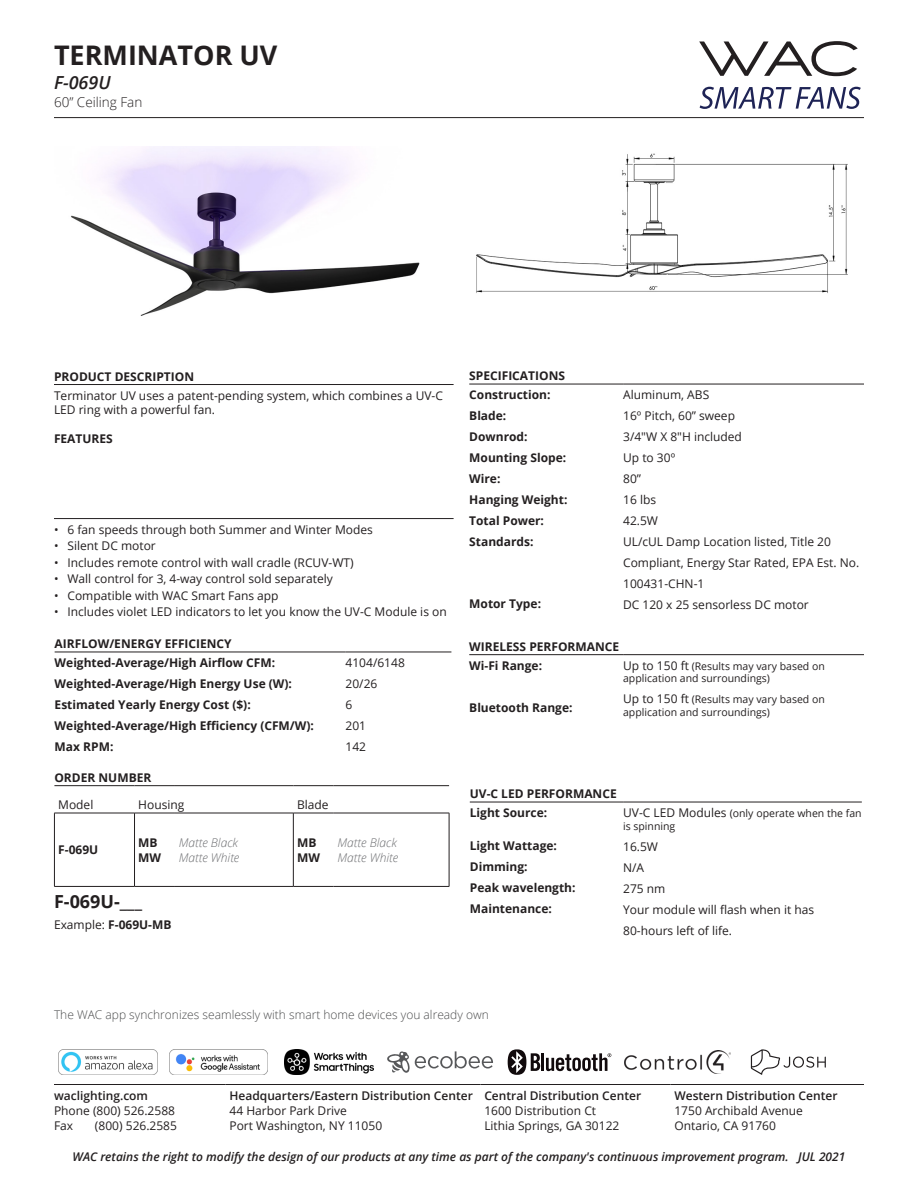
<style>
.page{position:relative;width:918px;height:1188px;background:#fff}
.page>*{position:absolute;margin:0;border:0;box-sizing:border-box;transform-origin:0 0}
.t1{font:700 27px "Open Sans";color:#231f20}
.t2{font:700 18px "Open Sans";color:#231f20}
.t3{font:italic 600 18px "Open Sans";color:#231f20}
.t4{font:300 13.5px "Open Sans";color:#231f20}
.t5{font:12px/21px "Open Sans";color:#231f20}
.MODEL{font:700 12px/21px "Open Sans";color:#231f20}
.t6{font:italic 600 12px "Open Sans";color:#231f20}
.t7{font:600 12px "Open Sans";color:#231f20}
.t8{font:300 12px "Open Sans";color:#4b4c4d}
.t9{font:italic 300 12px "Open Sans";color:#6c6d70}
.t10{font:10.5px/12.6px "Open Sans";color:#231f20}
.s1{font-weight:400}
.s2{font-style:inherit}
.s3{font-size:12px}
</style>
<div class="page">
<hr style="left:54px;top:117px;width:810px;height:1px;background:#231f20">
<hr style="left:54px;top:1084px;width:172px;height:1px;background:#231f20">
<hr style="left:226px;top:1084px;width:255px;height:1px;background:#231f20">
<hr style="left:481px;top:1084px;width:190px;height:1px;background:#231f20">
<hr style="left:671px;top:1084px;width:193px;height:1px;background:#231f20">
<svg style="left:699px;top:41px;width:159px;height:35px"></svg>
<svg style="left:700px;top:87px;width:161px;height:22px"></svg>
<img style="left:59px;top:1049px;width:98px;height:26px">
<img style="left:169px;top:1049px;width:99px;height:26px">
<img style="left:285px;top:1049px;width:88px;height:26px">
<svg style="left:387px;top:1051px;width:106px;height:22px"></svg>
<hr style="left:541px;top:1053px;width:3px;height:18px;background:#110a0c">
<svg style="left:546px;top:1053px;width:65px;height:18px"></svg>
<svg style="left:508px;top:1049px;width:32px;height:26px"></svg>
<img style="left:624px;top:1050px;width:107px;height:24px">
<svg style="left:751px;top:1049px;width:75px;height:26px"></svg>
<hr style="left:54px;top:384px;width:400px;height:1px;background:#231f20">
<hr style="left:54px;top:518px;width:400px;height:1px;background:#231f20">
<hr style="left:469px;top:384px;width:154px;height:1px;background:#231f20">
<hr style="left:623px;top:384px;width:241px;height:1px;background:#231f20">
<hr style="left:469px;top:654px;width:154px;height:1px;background:#231f20">
<hr style="left:623px;top:654px;width:241px;height:1px;background:#231f20">
<hr style="left:55px;top:652px;width:291px;height:1px;background:#231f20">
<hr style="left:346px;top:652px;width:105px;height:1px;background:#231f20">
<hr style="left:54px;top:813px;width:81px;height:1px;background:#231f20">
<hr style="left:135px;top:813px;width:40px;height:1px;background:#231f20">
<hr style="left:175px;top:813px;width:118px;height:1px;background:#231f20">
<hr style="left:293px;top:813px;width:41px;height:1px;background:#231f20">
<hr style="left:334px;top:813px;width:115px;height:1px;background:#231f20">
<hr style="left:54px;top:813px;width:1px;height:73px;background:#231f20">
<hr style="left:293px;top:813px;width:1px;height:73px;background:#231f20">
<hr style="left:449px;top:813px;width:1px;height:73px;background:#231f20">
<hr style="left:54px;top:886px;width:81px;height:1px;background:#231f20">
<hr style="left:293px;top:886px;width:41px;height:1px;background:#231f20">
<hr style="left:334px;top:886px;width:115px;height:1px;background:#231f20">
<hr style="left:54px;top:785px;width:81px;height:1px;background:#231f20">
<hr style="left:135px;top:785px;width:40px;height:1px;background:#231f20">
<hr style="left:175px;top:785px;width:118px;height:1px;background:#231f20">
<hr style="left:293px;top:785px;width:41px;height:1px;background:#231f20">
<hr style="left:334px;top:785px;width:115px;height:1px;background:#231f20">
<hr style="left:135px;top:886px;width:40px;height:1px;background:#231f20">
<hr style="left:175px;top:886px;width:118px;height:1px;background:#231f20">
<hr style="left:134px;top:813px;width:1px;height:73px;background:#231f20">
<hr style="left:470px;top:802px;width:153px;height:1px;background:#231f20">
<hr style="left:623px;top:802px;width:239px;height:1px;background:#231f20">
<img style="left:71px;top:146px;width:349px;height:170px">
<img style="left:476px;top:153px;width:372px;height:140px">
<p class="t1" style="left:54px;top:36px;width:225px">TERMINATOR UV</p>
<p class="t3" style="left:54px;top:70px;width:57px">F-069U</p>
<p class="t4" style="left:54px;top:93px;width:90px">60” Ceiling Fan</p>
<p class="MODEL" style="left:54px;top:366px;width:142px">PRODUCT DESCRIPTION</p>
<p class="t5" style="left:54px;top:388px;width:391px;line-height:14.4px">Terminator UV uses a patent-pending system, which combines a UV-C<br>LED ring with a powerful fan.</p>
<p class="MODEL" style="left:54px;top:428px;width:60px">FEATURES</p>
<p class="t5" style="left:54px;top:519px;width:320px">• 6 fan speeds through both Summer and Winter Modes</p>
<p class="t5" style="left:54px;top:535px;width:103px">• Silent DC motor</p>
<p class="t5" style="left:54px;top:552px;width:301px">• Includes remote control with wall cradle (RCUV-WT)</p>
<p class="t5" style="left:54px;top:568px;width:280px">• Wall control for 3, 4-way control sold separately</p>
<p class="t5" style="left:54px;top:585px;width:226px">• Compatible with WAC Smart Fans app</p>
<p class="t5" style="left:54px;top:601px;width:394px">• Includes violet LED indicators to let you know the UV-C Module is on</p>
<p class="MODEL" style="left:55px;top:633px;width:179px">AIRFLOW/ENERGY EFFICIENCY</p>
<p class="MODEL" style="left:55px;top:652px;width:261px">Weighted-Average/High Airflow CFM:<br>Weighted-Average/High Energy Use (W):<br>Estimated Yearly Energy Cost ($):<br>Weighted-Average/High Efficiency (CFM/W):</p>
<p class="MODEL" style="left:55px;top:736px;width:60px">Max RPM:</p>
<p class="MODEL" style="left:54px;top:767px;width:98px">ORDER NUMBER</p>
<p class="t5" style="left:58px;top:794px;width:37px">Model</p>
<p class="t5" style="left:138px;top:794px;width:48px">Housing</p>
<p class="t5" style="left:297px;top:794px;width:33px">Blade</p>
<p class="MODEL" style="left:58px;top:839px;width:42px">F-069U</p>
<p class="t9" style="left:179px;top:834px;width:61px">Matte Black</p>
<p class="t9" style="left:179px;top:849px;width:62px">Matte White</p>
<p class="MODEL" style="left:138px;top:832px;width:21px">MB</p>
<p class="MODEL" style="left:138px;top:846px;width:24px">MW</p>
<p class="MODEL" style="left:297px;top:832px;width:21px">MB</p>
<p class="MODEL" style="left:297px;top:846px;width:24px">MW</p>
<p class="t5" style="left:346px;top:652px;width:61px">4104/6148</p>
<p class="t5" style="left:346px;top:673px;width:33px">20/26<br>6<br>201</p>
<p class="t5" style="left:346px;top:736px;width:22px">142</p>
<p class="t9" style="left:338px;top:834px;width:61px">Matte Black</p>
<p class="t9" style="left:338px;top:849px;width:62px">Matte White</p>
<p class="t2" style="left:54px;top:888px;width:90px">F-069U-___</p>
<p class="MODEL" style="left:54px;top:913px;width:119px"><span class="s1">Example:</span> F-069U-MB</p>
<p class="MODEL" style="left:469px;top:365px;width:97px">SPECIFICATIONS</p>
<p class="MODEL" style="left:469px;top:384px;width:83px">Construction:</p>
<p class="MODEL" style="left:469px;top:405px;width:39px">Blade:</p>
<p class="MODEL" style="left:469px;top:426px;width:98px">Downrod:<br>Mounting Slope:</p>
<p class="MODEL" style="left:469px;top:468px;width:33px">Wire:</p>
<p class="MODEL" style="left:469px;top:489px;width:100px">Hanging Weight:</p>
<p class="MODEL" style="left:469px;top:510px;width:76px">Total Power:</p>
<p class="MODEL" style="left:469px;top:531px;width:66px">Standards:</p>
<p class="MODEL" style="left:469px;top:593px;width:73px">Mot<span class="s2">o</span>r Type:</p>
<p class="t5" style="left:623px;top:384px;width:88px">Aluminum, ABS</p>
<p class="t5" style="left:623px;top:405px;width:113px">16º Pitch, 60” sweep</p>
<p class="t5" style="left:623px;top:426px;width:120px">3/4"W X 8"H included</p>
<p class="t5" style="left:623px;top:447px;width:54px">Up to 30º</p>
<p class="t5" style="left:623px;top:468px;width:19px">80”</p>
<p class="t5" style="left:623px;top:489px;width:34px">16 lbs</p>
<p class="t5" style="left:623px;top:510px;width:36px">42.5W</p>
<p class="t5" style="left:623px;top:531px;width:238px">UL/cUL Damp Location listed, Title 20<br>Compliant, Energy Star Rated, EPA Est. No.<br>100431-CHN-1</p>
<p class="t5" style="left:623px;top:594px;width:187px">DC 120 x 25 sensorless DC motor</p>
<p class="MODEL" style="left:469px;top:636px;width:152px">WIRELESS PERFORMANCE</p>
<p class="MODEL" style="left:469px;top:655px;width:74px">Wi-Fi Range:</p>
<p class="MODEL" style="left:469px;top:697px;width:105px">Bluetooth Range:</p>
<p class="t10" style="left:623px;top:659px;width:203px"><span class="s3">Up to 150 ft</span> (Results may vary based on application and surroundings)</p>
<p class="t10" style="left:623px;top:693px;width:203px"><span class="s3">Up to 150 ft</span> (Results may vary based on application and surroundings)</p>
<p class="MODEL" style="left:470px;top:783px;width:148px">UV-C LED PERFORMANCE</p>
<p class="MODEL" style="left:470px;top:802px;width:79px">Light Source:</p>
<p class="MODEL" style="left:470px;top:835px;width:89px">Light Wattage:</p>
<p class="MODEL" style="left:470px;top:856px;width:107px">Dimming:<br>Peak wavelength:</p>
<p class="MODEL" style="left:470px;top:898px;width:84px">Maintenance:</p>
<p class="t10" style="left:623px;top:807px;width:240px"><span class="s3">UV-C LED Modules</span> (only operate when the fan is spinning</p>
<p class="t5" style="left:623px;top:836px;width:36px">16.5W<br>N/A</p>
<p class="t5" style="left:623px;top:878px;width:44px">275 nm</p>
<p class="t5" style="left:623px;top:899px;width:193px">Your module will flash when it has<br>80-hours left of life.</p>
<p class="t8" style="left:54px;top:1006px;width:436px">The WAC app synchronizes seamlessly with smart home devices you already own</p>
<p class="t7" style="left:54px;top:1088px;width:96px">waclighting.com</p>
<p class="t5" style="left:54px;top:1103px;width:123px;line-height:15px">Phone (800) 526.2588<br>Fax</p>
<p class="t5" style="left:95px;top:1115px;width:84px">(800) 526.2585</p>
<p class="t7" style="left:230px;top:1088px;width:245px">Headquarters/Eastern Distribution Center</p>
<p class="t5" style="left:230px;top:1103px;width:154px;line-height:15px">44 Harbor Park Drive<br>Port Washington, NY 11050</p>
<p class="t7" style="left:484px;top:1088px;width:158px">Central Distribution Center</p>
<p class="t5" style="left:484px;top:1103px;width:137px;line-height:15px">1600 Distribution Ct<br>Lithia Springs, GA 30122</p>
<p class="t7" style="left:674px;top:1088px;width:165px">Western Distribution Center</p>
<p class="t5" style="left:674px;top:1103px;width:130px;line-height:15px">1750 Archibald Avenue<br>Ontario, CA 91760</p>
<p class="t6" style="left:73px;top:1148px;width:774px">WAC retains the right to modify the design of our products at any time as part of the company's continuous improvement program. Jul 2021</p>
</div>
